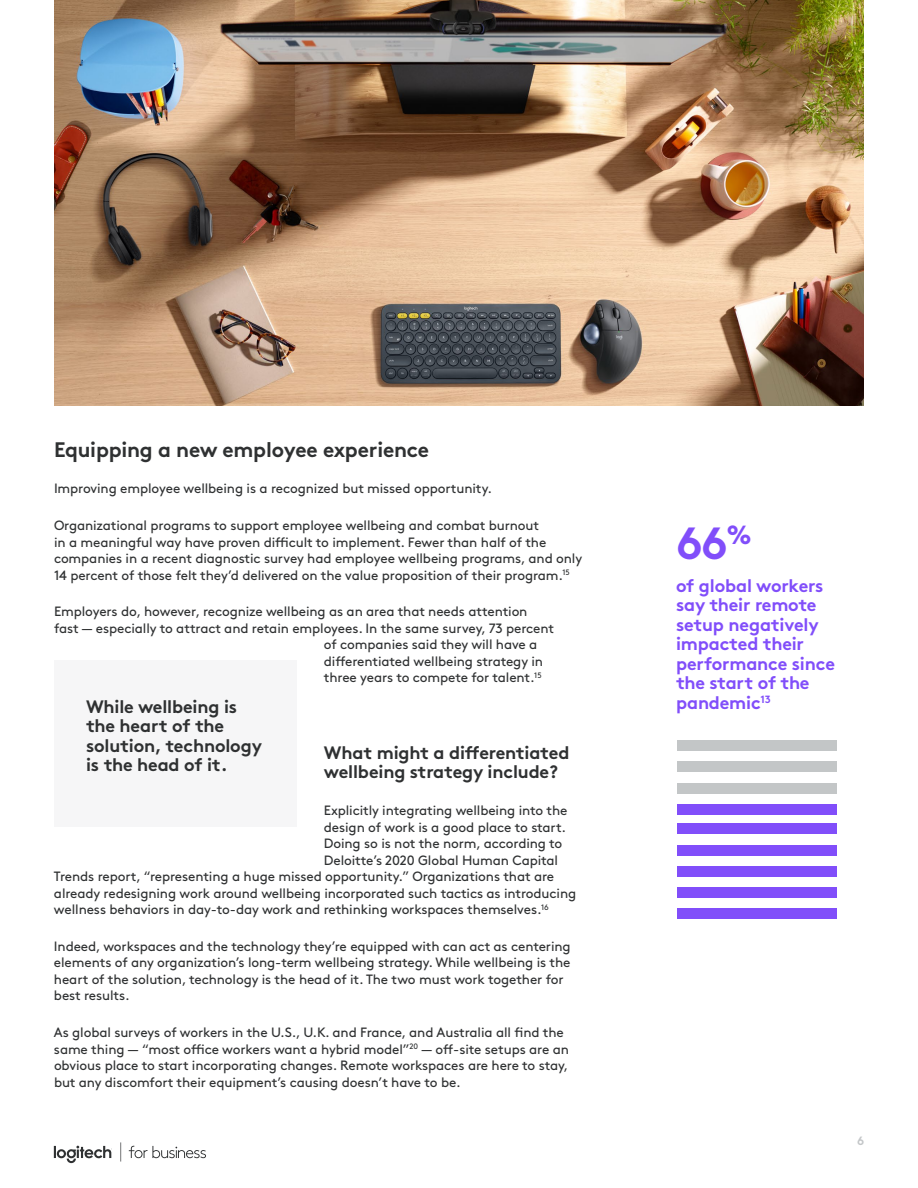
<style>
.page{position:relative;width:918px;height:1188px;background:#fff}
.page>*{position:absolute;margin:0;border:0;box-sizing:border-box;transform-origin:0 0}
.t1{font:700 45px "Brown Pro";color:#814efa}
.t2{font:700 21px "Brown Pro";letter-spacing:-.01em;color:#2f3132}
.t3{font:700 18px/19.5px "Brown Pro";letter-spacing:-.01em;color:#2f3132}
.t4{font:700 18px/19.5px "Brown Pro";letter-spacing:-.01em;color:#814efa}
.t5{font:13.5px/16.5px "Brown Pro";letter-spacing:-.01em;color:#2f3132}
.t6{font:700 12px "Brown Pro";color:#c3c6c8}
</style>
<div class="page">
<svg style="left:54px;top:1142px;width:152px;height:21px"></svg>
<div style="left:54px;top:661px;width:243px;height:166px;background:#f6f6f7"></div>
<img style="left:54px;top:0;width:810px;height:405px">
<div style="left:677px;top:740px;width:160px;height:11px;background:#c3c6c7"></div>
<div style="left:677px;top:762px;width:160px;height:10px;background:#c3c6c7"></div>
<div style="left:677px;top:783px;width:160px;height:10px;background:#c3c6c7"></div>
<div style="left:677px;top:804px;width:160px;height:11px;background:#814efa"></div>
<div style="left:677px;top:824px;width:160px;height:10px;background:#814efa"></div>
<div style="left:677px;top:845px;width:160px;height:10px;background:#814efa"></div>
<div style="left:677px;top:866px;width:160px;height:11px;background:#814efa"></div>
<div style="left:677px;top:887px;width:160px;height:11px;background:#814efa"></div>
<div style="left:677px;top:909px;width:160px;height:10px;background:#814efa"></div>
<h2 class="t2" style="left:54px;top:432px;width:377px">Equipping a new employee experience</h2>
<p class="t5" style="left:54px;top:479px;width:440px">Improving employee wellbeing is a recognized but missed opportunity.</p>
<p class="t5" style="left:54px;top:516px;width:530px">Organizational programs to support employee wellbeing and combat burnout<br>in a meaningful way have proven difficult to implement. Fewer than half of the companies in a recent diagnostic survey had employee wellbeing programs, and only 14 percent of those felt they’d delivered on the value proposition of their program.<sup>15</sup></p>
<p class="t5" style="left:54px;top:602px;width:475px">Employers do, however, recognize wellbeing as an area that needs attention</p>
<p class="t5" style="left:54px;top:619px;width:502px">fast — especially to attract and retain employees. In the same survey, 73 percent</p>
<p class="t5" style="left:324px;top:635px;width:215px">of companies said they will have a</p>
<p class="t5" style="left:324px;top:652px;width:221px">differentiated wellbeing strategy in</p>
<p class="t5" style="left:324px;top:668px;width:219px">three years to compete for talent.<sup>15</sup></p>
<h3 class="t3" style="left:86px;top:695px;width:177px">While wellbeing is the heart of the solution, technology is the head of it.</h3>
<h3 class="t3" style="left:324px;top:741px;width:247px">What might a differentiated wellbeing strategy include?</h3>
<p class="t5" style="left:324px;top:801px;width:245px">Explicitly integrating wellbeing into the</p>
<p class="t5" style="left:324px;top:818px;width:244px">design of work is a good place to start.</p>
<p class="t5" style="left:324px;top:834px;width:240px">Doing so is not the norm, according to</p>
<p class="t5" style="left:324px;top:851px;width:236px">Deloitte’s 2020 Global Human Capital</p>
<p class="t5" style="left:54px;top:867px;width:502px">Trends report, “representing a huge missed opportunity.” Organizations that are</p>
<p class="t5" style="left:54px;top:884px;width:524px">already redesigning work around wellbeing incorporated such tactics as introducing</p>
<p class="t5" style="left:54px;top:900px;width:496px">wellness behaviors in day-to-day work and rethinking workspaces themselves.<sup>16</sup></p>
<p class="t5" style="left:54px;top:937px;width:518px">Indeed, workspaces and the technology they’re equipped with can act as centering elements of any organization’s long-term wellbeing strategy. While wellbeing is the heart of the solution, technology is the head of it. The two must work together for best results.</p>
<p class="t5" style="left:54px;top:1023px;width:517px">As global surveys of workers in the U.S., U.K. and France, and Australia all find the same thing — “most office workers want a hybrid model”<sup>20</sup> — off-site setups are an obvious place to start incorporating changes. Remote workspaces are here to stay, but any discomfort their equipment’s causing doesn’t have to be.</p>
<h1 class="t1" style="left:676px;top:507px;width:77px">66<sup>%</sup></h1>
<h3 class="t4" style="left:676px;top:574px;width:160px">of global workers say their remote setup negatively impacted their performance since the start of the pandemic<sup>13</sup></h3>
<p class="t6" style="left:857px;top:1131px;width:9px">6</p>
</div>
